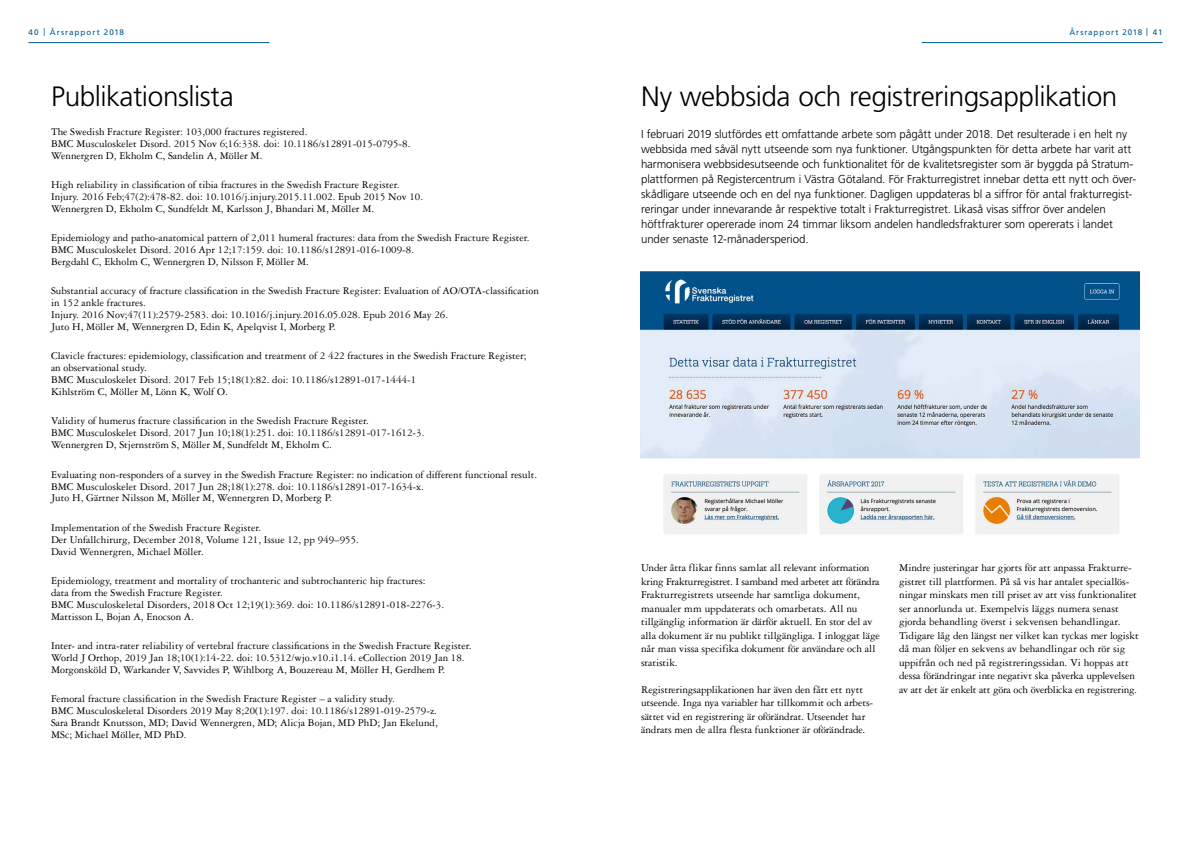
<style>
.page{position:relative;width:1191px;height:842px;background:#fff}
.page>*{position:absolute;margin:0;border:0;box-sizing:border-box;transform-origin:0 0}
.t1{font:300 28px "Frutiger LT Std";letter-spacing:-.015em;color:#000}
.t2{font:300 11.5px/15px "Frutiger LT Std";letter-spacing:-.01em;color:#000}
.t3{font:11.2px/13.5px "Garamond 3 LT Std";letter-spacing:-.01em;color:#000}
.t4{font:11px/11.9px "Garamond 3 LT Std";color:#000}
.t5{font:8px "Frutiger LT Std";letter-spacing:.12em;color:#005994}
</style>
<div class="page">
<hr style="left:28px;top:42px;width:241px;height:1px;background:#005994">
<hr style="left:921px;top:42px;width:241px;height:1px;background:#005994">
<img style="left:641px;top:271px;width:499px;height:263px">
<p class="t5" style="left:28px;top:28px;width:97px">40 | Årsrapport 2018</p>
<p class="t5" style="left:1069px;top:28px;width:95px">Årsrapport 2018 | 41</p>
<h1 class="t1" style="left:51px;top:81px;width:184px">Publikationslista</h1>
<p class="t4" style="left:51px;top:126px;width:361px">The Swedish Fracture Register: 103,000 fractures registered.<br>BMC Musculoskelet Disord. 2015 Nov 6;16:338. doi: 10.1186/s12891-015-0795-8.<br>Wennergren D, Ekholm C, Sandelin A, Möller M.</p>
<p class="t4" style="left:51px;top:179px;width:373px">High reliability in classification of tibia fractures in the Swedish Fracture Register.<br>Injury. 2016 Feb;47(2):478-82. doi: 10.1016/j.injury.2015.11.002. Epub 2015 Nov 10.<br>Wennergren D, Ekholm C, Sundfeldt M, Karlsson J, Bhandari M, Möller M.</p>
<p class="t4" style="left:51px;top:232px;width:480px">Epidemiology and patho-anatomical pattern of 2,011 humeral fractures: data from the Swedish Fracture Register.<br>BMC Musculoskelet Disord. 2016 Apr 12;17:159. doi: 10.1186/s12891-016-1009-8.<br>Bergdahl C, Ekholm C, Wennergren D, Nilsson F, Möller M.</p>
<p class="t4" style="left:51px;top:285px;width:489px">Substantial accuracy of fracture classification in the Swedish Fracture Register: Evaluation of AO/OTA-classification in 152 ankle fractures.<br>Injury. 2016 Nov;47(11):2579-2583. doi: 10.1016/j.injury.2016.05.028. Epub 2016 May 26.<br>Juto H, Möller M, Wennergren D, Edin K, Apelqvist I, Morberg P.</p>
<p class="t4" style="left:51px;top:350px;width:477px">Clavicle fractures: epidemiology, classification and treatment of 2 422 fractures in the Swedish Fracture Register; an observational study.<br>BMC Musculoskelet Disord. 2017 Feb 15;18(1):82. doi: 10.1186/s12891-017-1444-1<br>Kihlström C, Möller M, Lönn K, Wolf O.</p>
<p class="t4" style="left:51px;top:415px;width:375px">Validity of humerus fracture classification in the Swedish Fracture Register.<br>BMC Musculoskelet Disord. 2017 Jun 10;18(1):251. doi: 10.1186/s12891-017-1612-3.<br>Wennergren D, Stjernström S, Möller M, Sundfeldt M, Ekholm C.</p>
<p class="t4" style="left:51px;top:468px;width:488px">Evaluating non-responders of a survey in the Swedish Fracture Register: no indication of different functional result.<br>BMC Musculoskelet Disord. 2017 Jun 28;18(1):278. doi: 10.1186/s12891-017-1634-x.<br>Juto H, Gärtner Nilsson M, Möller M, Wennergren D, Morberg P.</p>
<p class="t4" style="left:51px;top:522px;width:309px">Implementation of the Swedish Fracture Register.<br>Der Unfallchirurg, December 2018, Volume 121, Issue 12, pp 949–955.<br>David Wennergren, Michael Möller.</p>
<p class="t4" style="left:51px;top:575px;width:394px">Epidemiology, treatment and mortality of trochanteric and subtrochanteric hip fractures: data from the Swedish Fracture Register.<br>BMC Musculoskeletal Disorders, 2018 Oct 12;19(1):369. doi: 10.1186/s12891-018-2276-3.<br>Mattisson L, Bojan A, Enocson A.</p>
<p class="t4" style="left:51px;top:640px;width:422px">Inter- and intra-rater reliability of vertebral fracture classifications in the Swedish Fracture Register.<br>World J Orthop, 2019 Jan 18;10(1):14-22. doi: 10.5312/wjo.v10.i1.14. eCollection 2019 Jan 18.<br>Morgonsköld D, Warkander V, Savvides P, Wihlborg A, Bouzereau M, Möller H, Gerdhem P.</p>
<p class="t4" style="left:51px;top:693px;width:388px">Femoral fracture classification in the Swedish Fracture Register – a validity study.<br>BMC Musculoskeletal Disorders 2019 May 8;20(1):197. doi: 10.1186/s12891-019-2579-z.<br>Sara Brandt Knutsson, MD; David Wennergren, MD; Alicja Bojan, MD PhD; Jan Ekelund, MSc; Michael Möller, MD PhD.</p>
<h1 class="t1" style="left:641px;top:80px;width:478px">Ny webbsida och registreringsapplikation</h1>
<p class="t2" style="left:641px;top:127px;width:497px">I februari 2019 slutfördes ett omfattande arbete som pågått under 2018. Det resulterade i en helt ny webbsida med såväl nytt utseende som nya funktioner. Utgångspunkten för detta arbete har varit att harmonisera webbsidesutseende och funktionalitet för de kvalitetsregister som är byggda på Stratum&shy;plattformen på Registercentrum i Västra Götaland. För Frakturregistret innebar detta ett nytt och över&shy;skådligare utseende och en del nya funktioner. Dagligen uppdateras bl a siffror för antal frakturregist&shy;reringar under innevarande år respektive totalt i Frakturregistret. Likaså visas siffror över andelen höftfrakturer opererade inom 24 timmar liksom andelen handledsfrakturer som opererats i landet under senaste 12-månadersperiod.</p>
<p class="t3" style="left:641px;top:561px;width:240px">Under åtta flikar finns samlat all relevant information kring Frakturregistret. I samband med arbetet att förändra Frakturregistrets utseende har samtliga dokument, manualer mm uppdaterats och omarbetats. All nu tillgänglig information är därför aktuell. En stor del av alla dokument är nu publikt tillgängliga. I inloggat läge når man vissa specifika dokument för användare och all statistik.</p>
<p class="t3" style="left:641px;top:682px;width:234px">Registreringsapplikationen har även den fått ett nytt utseende. Inga nya variabler har tillkommit och arbets&shy;sättet vid en registrering är oförändrat. Utseendet har ändrats men de allra flesta funktioner är oförändrade.</p>
<p class="t3" style="left:899px;top:561px;width:241px">Mindre justeringar har gjorts för att anpassa Frakturre&shy;gistret till plattformen. På så vis har antalet speciallös&shy;ningar minskats men till priset av att viss funktionalitet ser annorlunda ut. Exempelvis läggs numera senast gjorda behandling överst i sekvensen behandlingar.<br>Tidigare låg den längst ner vilket kan tyckas mer logiskt då man följer en sekvens av behandlingar och rör sig uppifrån och ned på registreringssidan. Vi hoppas att dessa förändringar inte negativt ska påverka upplevelsen av att det är enkelt att göra och överblicka en registrering.</p>
</div>
